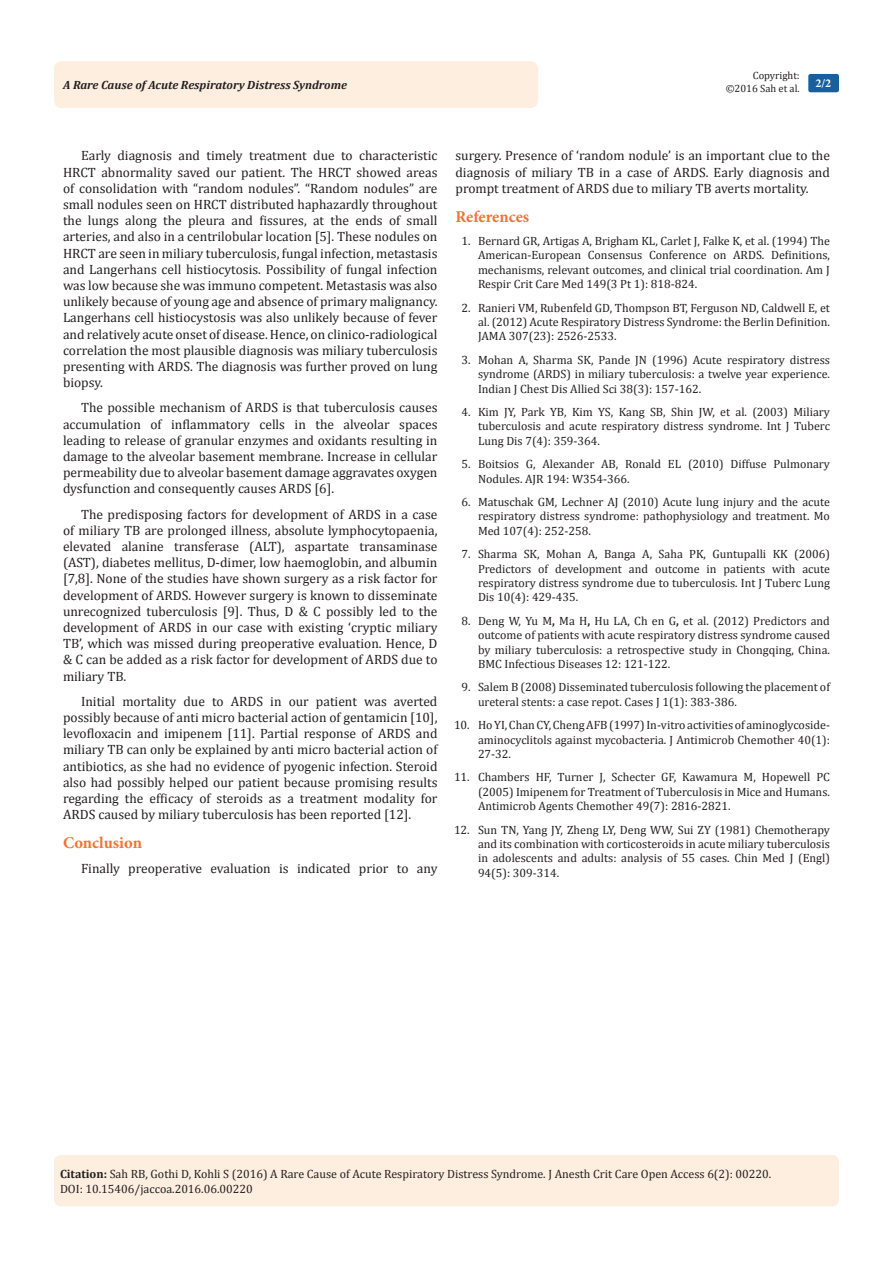
<style>
.page{position:relative;width:893px;height:1263px;background:#fff}
.page>*{position:absolute;margin:0;border:0;box-sizing:border-box;transform-origin:0 0}
.List_Paragraph{font:700 16.5px "Minion Pro";letter-spacing:-.005em;color:#f37331}
.t1{font:13.5px/16.2px "Cambria";color:#231f20;text-align:justify}
.Citation{font:12px/14.4px "Cambria";color:#231f20;text-align:justify}
.t2{font:italic 700 12px "Cambria";color:#231f20}
.t3{font:700 12px "Minion Pro";color:#fff}
.t4{font:10.5px/12.6px "Cambria";color:#231f20;text-align:right}
.s1{font-weight:700}
</style>
<div class="page">
<div style="left:54px;top:61px;width:484px;height:47px;background:#feeee0;border-radius:8px"></div>
<div style="left:808px;top:74px;width:31px;height:18px;background:#18609d;border-radius:2px"></div>
<div style="left:54px;top:1155px;width:785px;height:51px;background:#feeee0;border-radius:7px"></div>
<p class="t4" style="left:726px;top:69px;width:76px">Copyright: ©2016 Sah et al.</p>
<p class="t2" style="left:63px;top:77px;width:286px">A Rare Cause of Acute Respiratory Distress Syndrome</p>
<p class="t3" style="left:815px;top:75px;width:17px">2/2</p>
<p class="t1" style="left:63px;top:148px;width:376px;text-indent:18px">Early diagnosis and timely treatment due to characteristic HRCT abnormality saved our patient. The HRCT showed areas of consolidation with “random nodules”. “Random nodules” are small nodules seen on HRCT distributed haphazardly throughout the lungs along the pleura and fissures, at the ends of small arteries, and also in a centrilobular location [5]. These nodules on HRCT are seen in miliary tuberculosis, fungal infection, metastasis and Langerhans cell histiocytosis. Possibility of fungal infection was low because she was immuno competent. Metastasis was also unlikely because of young age and absence of primary malignancy.<br>Langerhans cell histiocystosis was also unlikely because of fever and relatively acute onset of disease. Hence, on clinico-radiological correlation the most plausible diagnosis was miliary tuberculosis presenting with ARDS. The diagnosis was further proved on lung biopsy.</p>
<p class="t1" style="left:63px;top:400px;width:376px;text-indent:18px">The possible mechanism of ARDS is that tuberculosis causes accumulation of inflammatory cells in the alveolar spaces leading to release of granular enzymes and oxidants resulting in damage to the alveolar basement membrane. Increase in cellular permeability due to alveolar basement damage aggravates oxygen dysfunction and consequently causes ARDS [6].</p>
<p class="t1" style="left:63px;top:506px;width:376px;text-indent:18px">The predisposing factors for development of ARDS in a case of miliary TB are prolonged illness, absolute lymphocytopaenia, elevated alanine transferase (ALT), aspartate transaminase (AST), diabetes mellitus, D-dimer, low haemoglobin, and albumin [7,8]. None of the studies have shown surgery as a risk factor for development of ARDS. However surgery is known to disseminate unrecognized tuberculosis [9]. Thus, D &amp; C possibly led to the development of ARDS in our case with existing ‘cryptic miliary TB’, which was missed during preoperative evaluation. Hence, D &amp; C can be added as a risk factor for development of ARDS due to miliary TB.</p>
<p class="t1" style="left:63px;top:693px;width:376px;text-indent:18px">Initial mortality due to ARDS in our patient was averted possibly because of anti micro bacterial action of gentamicin [10], levofloxacin and imipenem [11]. Partial response of ARDS and miliary TB can only be explained by anti micro bacterial action of antibiotics, as she had no evidence of pyogenic infection. Steroid also had possibly helped our patient because promising results regarding the efficacy of steroids as a treatment modality for ARDS caused by miliary tuberculosis has been reported [12].</p>
<p class="List_Paragraph" style="left:63px;top:831px;width:81px">Conclusion</p>
<p class="t1" style="left:81px;top:860px;width:358px">Finally preoperative evaluation is indicated prior to any</p>
<p class="t1" style="left:455px;top:148px;width:376px">surgery. Presence of ‘random nodule’ is an important clue to the diagnosis of miliary TB in a case of ARDS. Early diagnosis and prompt treatment of ARDS due to miliary TB averts mortality.</p>
<p class="List_Paragraph" style="left:455px;top:205px;width:75px">References</p>
<p class="Citation" style="left:478px;top:234px;width:353px;text-indent:-16px">1. Bernard GR, Artigas A, Brigham KL, Carlet J, Falke K, et al. (1994) The American-European Consensus Conference on ARDS. Definitions, mechanisms, relevant outcomes, and clinical trial coordination. Am J Respir Crit Care Med 149(3 Pt 1): 818-824.</p>
<p class="Citation" style="left:478px;top:300px;width:353px;text-indent:-16px">2. Ranieri VM, Rubenfeld GD, Thompson BT, Ferguson ND, Caldwell E, et al. (2012) Acute Respiratory Distress Syndrome: the Berlin Definition.<br>JAMA 307(23): 2526-2533.</p>
<p class="Citation" style="left:478px;top:352px;width:353px;text-indent:-16px">3. Mohan A, Sharma SK, Pande JN (1996) Acute respiratory distress syndrome (ARDS) in miliary tuberculosis: a twelve year experience.<br>Indian J Chest Dis Allied Sci 38(3): 157-162.</p>
<p class="Citation" style="left:478px;top:405px;width:353px;text-indent:-16px">4. Kim JY, Park YB, Kim YS, Kang SB, Shin JW, et al. (2003) Miliary tuberculosis and acute respiratory distress syndrome. Int J Tuberc Lung Dis 7(4): 359-364.</p>
<p class="Citation" style="left:478px;top:457px;width:353px;text-indent:-16px">5. Boitsios G, Alexander AB, Ronald EL (2010) Diffuse Pulmonary<br>Nodules. AJR 194: W354-366.</p>
<p class="Citation" style="left:478px;top:495px;width:353px;text-indent:-16px">6. Matuschak GM, Lechner AJ (2010) Acute lung injury and the acute respiratory distress syndrome: pathophysiology and treatment. Mo Med 107(4): 252-258.</p>
<p class="Citation" style="left:478px;top:547px;width:353px;text-indent:-16px">7. Sharma SK, Mohan A, Banga A, Saha PK, Guntupalli KK (2006)<br>Predictors of development and outcome in patients with acute respiratory distress syndrome due to tuberculosis. Int J Tuberc Lung Dis 10(4): 429-435.</p>
<p class="Citation" style="left:478px;top:613px;width:353px;text-indent:-16px">8. Deng W, Yu M<span class="s1">,</span> Ma H<span class="s1">,</span> Hu LA, Ch en G<span class="s1">,</span> et al. (2012) Predictors and outcome of patients with acute respiratory distress syndrome caused by miliary tuberculosis: a retrospective study in Chongqing, China.<br>BMC Infectious Diseases 12: 121-122.</p>
<p class="Citation" style="left:478px;top:680px;width:353px;text-indent:-16px">9. Salem B (2008) Disseminated tuberculosis following the placement of ureteral stents: a case repot. Cases J 1(1): 383-386.</p>
<p class="Citation" style="left:478px;top:718px;width:353px;text-indent:-24px">10. Ho YI, Chan CY, Cheng AFB (1997) In-vitro activities of aminoglycoside&shy;aminocyclitols against mycobacteria. J Antimicrob Chemother 40(1):<br>27-32.</p>
<p class="Citation" style="left:478px;top:770px;width:353px;text-indent:-24px">11. Chambers HF, Turner J, Schecter GF, Kawamura M, Hopewell PC (2005) Imipenem for Treatment of Tuberculosis in Mice and Humans.<br>Antimicrob Agents Chemother 49(7): 2816-2821.</p>
<p class="Citation" style="left:478px;top:822px;width:353px;text-indent:-24px">12. Sun TN, Yang JY, Zheng LY, Deng WW, Sui ZY (1981) Chemotherapy and its combination with corticosteroids in acute miliary tuberculosis in adolescents and adults: analysis of 55 cases. Chin Med J (Engl)<br>94(5): 309-314.</p>
<p class="Citation" style="left:60px;top:1167px;width:713px"><span class="s1">Citation:</span> Sah RB, Gothi D, Kohli S (2016) A Rare Cause of Acute Respiratory Distress Syndrome. J Anesth Crit Care Open Access 6(2): 00220.</p>
<p class="Citation" style="left:60px;top:1181px;width:194px">DOI: 10.15406/jaccoa.2016.06.00220</p>
</div>
